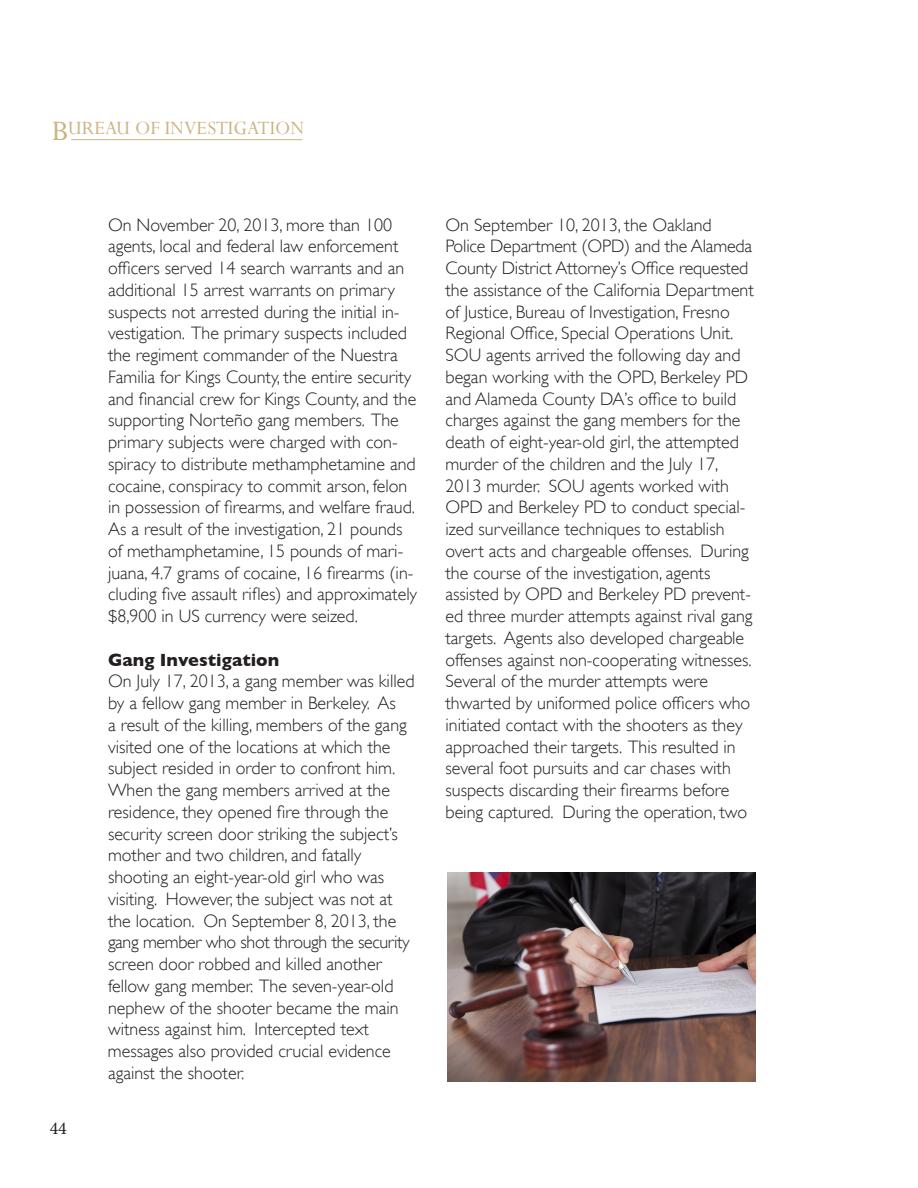
<style>
.page{position:relative;width:918px;height:1188px;background:#fff}
.page>*{position:absolute;margin:0;border:0;box-sizing:border-box;transform-origin:0 0}
.t1{font:21px "Perpetua";color:#cdb380}
.t2{font:300 18px/21.8px "Gill Sans";color:#231f20}
.t3{font:700 18px "Gill Sans";color:#231f20}
.t4{font:18px "Minion Pro";color:#231f20}
.s1{font-size:31.5px}
</style>
<div class="page">
<hr style="left:71px;top:139px;width:231px;height:1px;background:#cdb380">
<img style="left:447px;top:873px;width:308px;height:209px">
<p class="t1" style="left:52px;top:115px;width:254px"><span class="s1">B</span>UREAU OF INVESTIGATION</p>
<p class="t4" style="left:50px;top:1116px;width:19px">44</p>
<p class="t2" style="left:108px;top:214px;width:311px">On November 20, 2013, more than 100 agents, local and federal law enforcement officers served 14 search warrants and an additional 15 arrest warrants on primary suspects not arrested during the initial in&shy;vestigation. The primary suspects included the regiment commander of the Nuestra Familia for Kings County, the entire security and financial crew for Kings County, and the supporting Norteño gang members. The primary subjects were charged with con&shy;spiracy to distribute methamphetamine and cocaine, conspiracy to commit arson, felon in possession of firearms, and welfare fraud.<br>As a result of the investigation, 21 pounds of methamphetamine, 15 pounds of mari&shy;juana, 4.7 grams of cocaine, 16 firearms (in&shy;cluding five assault rifles) and approximately $8,900 in US currency were seized.</p>
<p class="t3" style="left:108px;top:649px;width:173px">Gang Investigation</p>
<p class="t2" style="left:108px;top:671px;width:308px">On July 17, 2013, a gang member was killed by a fellow gang member in Berkeley. As<br>a result of the killing, members of the gang visited one of the locations at which the subject resided in order to confront him.<br>When the gang members arrived at the residence, they opened fire through the security screen door striking the subject’s mother and two children, and fatally shooting an eight-year-old girl who was visiting. However, the subject was not at the location. On September 8, 2013, the gang member who shot through the security screen door robbed and killed another fellow gang member. The seven-year-old nephew of the shooter became the main witness against him. Intercepted text messages also provided crucial evidence against the shooter.</p>
<p class="t2" style="left:446px;top:214px;width:268px">On September 10, 2013, the Oakland</p>
<p class="t2" style="left:446px;top:236px;width:310px">Police Department (OPD) and the Alameda County District Attorney’s Office requested the assistance of the California Department of Justice, Bureau of Investigation, Fresno Regional Office, Special Operations Unit.<br>SOU agents arrived the following day and began working with the OPD, Berkeley PD and Alameda County DA’s office to build charges against the gang members for the death of eight-year-old girl, the attempted murder of the children and the July 17, 2013 murder. SOU agents worked with OPD and Berkeley PD to conduct special&shy;ized surveillance techniques to establish overt acts and chargeable offenses. During the course of the investigation, agents assisted by OPD and Berkeley PD prevent&shy;ed three murder attempts against rival gang targets. Agents also developed chargeable offenses against non-cooperating witnesses.<br>Several of the murder attempts were thwarted by uniformed police officers who initiated contact with the shooters as they approached their targets. This resulted in several foot pursuits and car chases with suspects discarding their firearms before being captured. During the operation, two</p>
</div>
